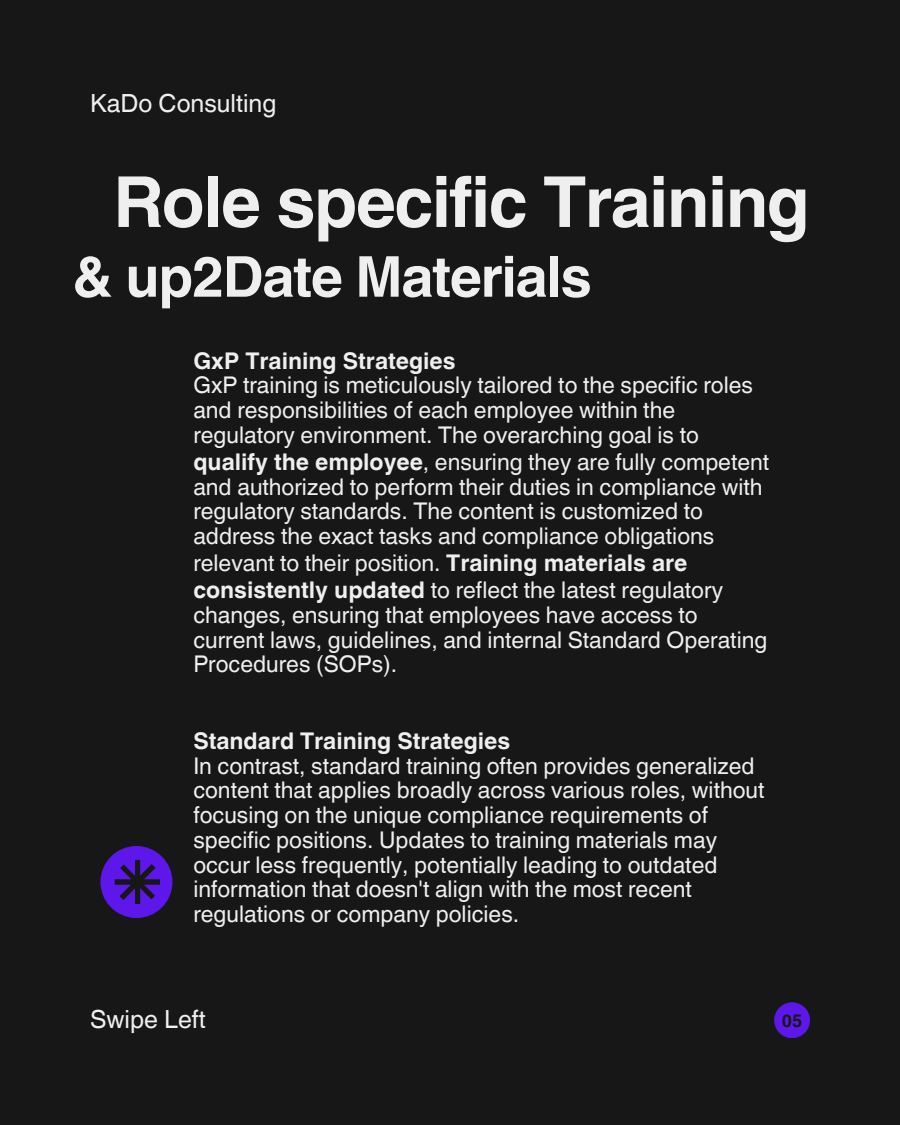
<style>
.page{position:relative;width:900px;height:1125px;background:#171717}
.page>*{position:absolute;margin:0;border:0;box-sizing:border-box;transform-origin:0 0}
.t1{font:700 70.3px "Helvetica World";letter-spacing:-.025em;color:#efefef}
.t2{font:700 56.3px "Helvetica World";letter-spacing:-.025em;color:#efefef}
.t3{font:25px "Helvetica World";color:#efefef}
.t4{font:23px/24.8px "Helvetica World";color:#efefef}
.t5{font:700 23px "Helvetica World";color:#efefef}
.t6{font:700 17.8px "Helvetica World";color:#171717}
.s1{font-weight:700}
</style>
<div class="page">
<div style="left:774px;top:1002px;width:36px;height:36px;background:#5e17eb;border-radius:50%"></div>
<div style="left:100px;top:846px;width:72px;height:72px;background:#5e17eb;border-radius:50%"></div>
<svg style="left:115px;top:860px;width:45px;height:44px"></svg>
<p class="t3" style="left:90px;top:89px;width:188px">KaDo Consulting</p>
<p class="t1" style="left:113px;top:145px;width:698px">Role specific Training</p>
<h1 class="t2" style="left:73px;top:231px;width:521px">&amp; up2Date Materials</h1>
<p class="t5" style="left:193px;top:342px;width:264px">GxP Training Strategies</p>
<p class="t4" style="left:193px;top:373px;width:561px">GxP training is meticulously tailored to the specific roles and responsibilities of each employee within the regulatory environment. The overarching goal is to</p>
<p class="t4" style="left:193px;top:450px;width:577px"><span class="s1">qualify the employee</span>, ensuring they are fully competent and authorized to perform their duties in compliance with regulatory standards. The content is customized to address the exact tasks and compliance obligations</p>
<p class="t4" style="left:193px;top:550px;width:531px;line-height:27px">relevant to their position. <span class="s1">Training materials are consistently updated</span> to reflect the latest regulatory</p>
<p class="t4" style="left:193px;top:603px;width:575px">changes, ensuring that employees have access to current laws, guidelines, and internal Standard Operating<br>Procedures (SOPs).</p>
<p class="t5" style="left:193px;top:722px;width:318px">Standard Training Strategies</p>
<p class="t4" style="left:193px;top:753px;width:573px">In contrast, standard training often provides generalized content that applies broadly across various roles, without focusing on the unique compliance requirements of specific positions. Updates to training materials may occur less frequently, potentially leading to outdated information that doesn't align with the most recent regulations or company policies.</p>
<h2 class="t3" style="left:90px;top:1004px;width:117px">Swipe Left</h2>
<p class="t6" style="left:782px;top:1006px;width:22px">05</p>
</div>
